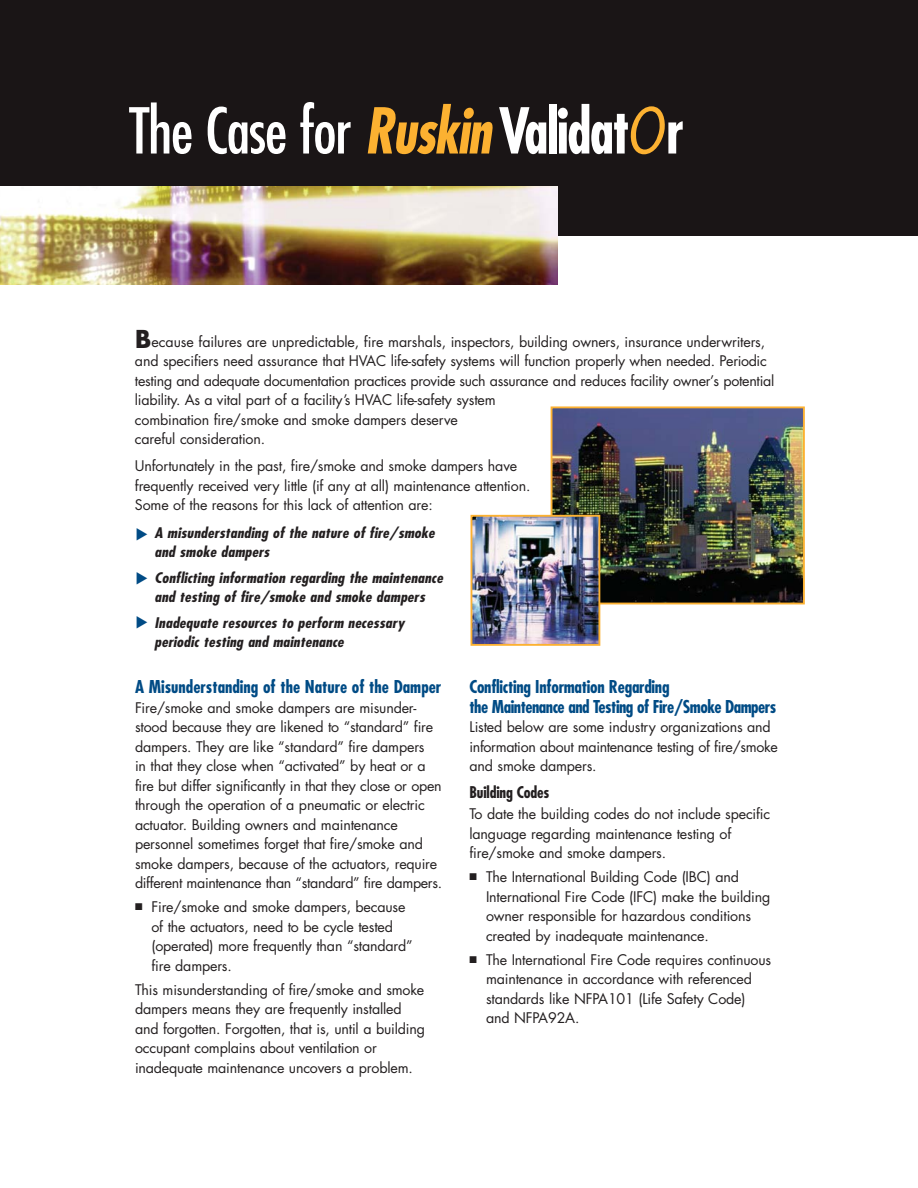
<style>
.page{position:relative;width:918px;height:1188px;background:#fff}
.page>*{position:absolute;margin:0;border:0;box-sizing:border-box;transform-origin:0 0}
.t1{font:condensed 61.5px "Futura";letter-spacing:-.015em;color:#fff}
.t2{font:700 condensed 17.25px/19.5px "Futura";letter-spacing:-.015em;color:#004b85}
.t3{font:700 condensed 15.75px "Futura";letter-spacing:-.01em;color:#231f20}
.t4{font:14.25px/19.5px "Futura";letter-spacing:-.01em;color:#231f20}
.t5{font:italic 700 condensed 14.25px/18.8px "Futura";letter-spacing:.01em;color:#231f20;scale:1.1 1}
.s1{font-weight:700;font-style:italic;color:#fcb131}
.s2{font-weight:700}
.s3{font-style:italic;font-stretch:normal;color:#fcb131}
.s4{font-weight:700;font-size:24px}
</style>
<div class="page">
<div style="left:0;top:0;width:918px;height:236px;background:#1a1516"></div>
<img style="left:0;top:186px;width:558px;height:99px">
<img style="left:554px;top:409px;width:248px;height:192px">
<div style="left:551px;top:406px;width:254px;height:198px;border:2px solid #fcb131"></div>
<img style="left:474px;top:518px;width:123px;height:125px">
<div style="left:471px;top:515px;width:129px;height:131px;border:2px solid #fcb131"></div>
<h1 class="t1" style="left:129px;top:102px;width:556px">The Case for <span class="s1">Ruskin</span> <span class="s2">Validat</span><span class="s3">0</span><span class="s2">r</span></h1>
<p class="t4" style="left:135px;top:333px;width:641px"><span class="s4">B</span>ecause failures are unpredictable, fire marshals, inspectors, building owners, insurance underwriters, and specifiers need assurance that HVAC life-safety systems will function properly when needed. Periodic testing and adequate documentation practices provide such assurance and reduces facility owner’s potential liability. As a vital part of a facility’s HVAC life-safety system<br>combination fire/smoke and smoke dampers deserve<br>careful consideration.</p>
<p class="t4" style="left:135px;top:458px;width:397px">Unfortunately in the past, fire/smoke and smoke dampers have frequently received very little (if any at all) maintenance attention.<br>Some of the reasons for this lack of attention are:</p>
<p class="t5" style="left:154px;top:525px;width:256px">A misunderstanding of the nature of fire/smoke and smoke dampers</p>
<p class="t5" style="left:154px;top:570px;width:264px">Conflicting information regarding the maintenance and testing of fire/smoke and smoke dampers</p>
<p class="t5" style="left:154px;top:615px;width:229px">Inadequate resources to perform necessary periodic testing and maintenance</p>
<p class="t2" style="left:135px;top:679px;width:308px">A Misunderstanding of the Nature of the Damper</p>
<p class="t4" style="left:135px;top:699px;width:309px">Fire/smoke and smoke dampers are misunder&shy;stood because they are likened to “standard” fire dampers. They are like “standard” fire dampers<br>in that they close when “activated” by heat or a fire but differ significantly in that they close or open through the operation of a pneumatic or electric actuator. Building owners and maintenance personnel sometimes forget that fire/smoke and smoke dampers, because of the actuators, require different maintenance than “standard” fire dampers.</p>
<p class="t4" style="left:152px;top:899px;width:263px;text-indent:-17px">■ Fire/smoke and smoke dampers, because of the actuators, need to be cycle tested (operated) more frequently than “standard” fire dampers.</p>
<p class="t4" style="left:135px;top:981px;width:292px">This misunderstanding of fire/smoke and smoke dampers means they are frequently installed and forgotten. Forgotten, that is, until a building occupant complains about ventilation or inadequate maintenance uncovers a problem.</p>
<p class="t2" style="left:470px;top:679px;width:308px">Conflicting Information Regarding<br>the Maintenance and Testing of Fire/Smoke Dampers</p>
<p class="t4" style="left:470px;top:719px;width:310px">Listed below are some industry organizations and information about maintenance testing of fire/smoke and smoke dampers.</p>
<p class="t3" style="left:470px;top:786px;width:81px">Building Codes</p>
<p class="t4" style="left:470px;top:806px;width:302px">To date the building codes do not include specific language regarding maintenance testing of fire/smoke and smoke dampers.</p>
<p class="t4" style="left:486px;top:869px;width:286px;text-indent:-17px">■ The International Building Code (IBC) and International Fire Code (IFC) make the building owner responsible for hazardous conditions created by inadequate maintenance.</p>
<p class="t4" style="left:486px;top:951px;width:287px;text-indent:-17px">■ The International Fire Code requires continuous maintenance in accordance with referenced standards like NFPA101 (Life Safety Code) and NFPA92A.</p>
</div>
